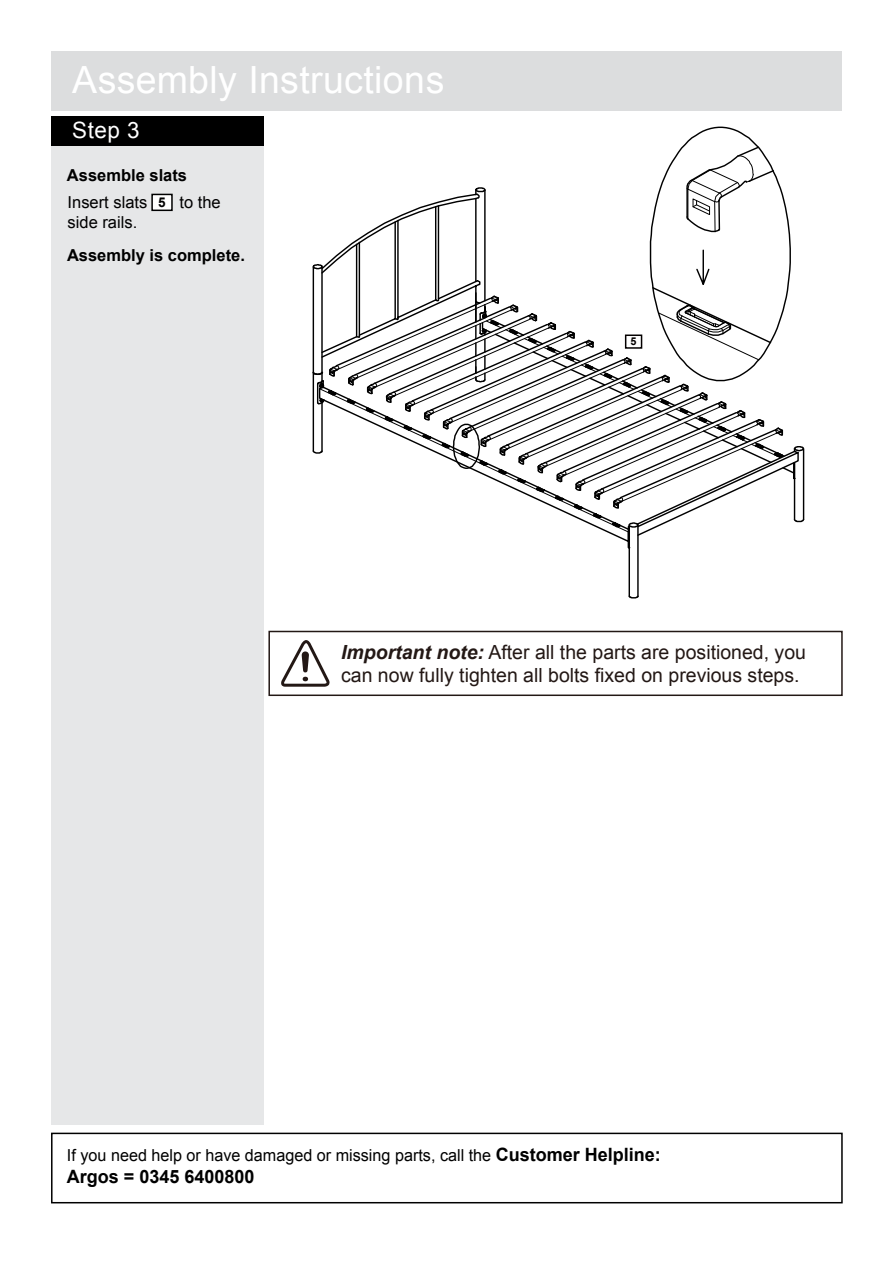
<style>
.page{position:relative;width:893px;height:1263px;background:#fff}
.page>*{position:absolute;margin:0;border:0;box-sizing:border-box;transform-origin:0 0}
.t1{font:37.5px "Arial";letter-spacing:.01em;color:#fff}
.t2{font:22.5px "Arial";color:#fff}
.t3{font:19.5px/23.4px "Arial";color:#231815}
.t4{font:700 18.3px "Arial";color:#000}
.t5{font:16.5px "Arial";color:#000}
.t6{font:700 16.5px "Arial";color:#000}
.t7{font:700 13.5px "Arial";color:#000}
.t8{font:700 10.8px "Arial";color:#040000}
.s1{font-weight:700;font-style:italic}
.s2{font-weight:700;font-size:18.3px}
</style>
<div class="page">
<div style="left:51px;top:120px;width:213px;height:1005px;background:#e6e7e8"></div>
<div style="left:51px;top:116px;width:213px;height:30px;background:#000"></div>
<div style="left:51px;top:51px;width:791px;height:60px;background:#dcddde"></div>
<div style="left:152px;top:194px;width:20px;height:16px;background:#fff"></div>
<div style="left:151px;top:194px;width:22px;height:17px;border:2px solid #000"></div>
<div style="left:51px;top:1133px;width:792px;height:70px;border:2px solid #000"></div>
<hr style="left:637px;top:525px;width:2px;height:71px;background:#000">
<hr style="left:629px;top:525px;width:1px;height:71px;background:#000">
<svg style="left:628px;top:595px;width:11px;height:4px"></svg>
<svg style="left:312px;top:126px;width:493px;height:422px"></svg>
<div style="left:268px;top:631px;width:575px;height:65px;border:2px solid #231815"></div>
<svg style="left:281px;top:640px;width:49px;height:47px"></svg>
<h1 class="t1" style="left:72px;top:55px;width:374px">Assembly Instructions</h1>
<p class="t2" style="left:72px;top:116px;width:69px">Step 3</p>
<p class="t6" style="left:67px;top:164px;width:122px">Assemble slats</p>
<p class="t7" style="left:158px;top:193px;width:9px">5</p>
<p class="t5" style="left:68px;top:192px;width:81px">Insert slats</p>
<p class="t5" style="left:179px;top:192px;width:43px">to the</p>
<p class="t5" style="left:68px;top:211px;width:71px">side rails.</p>
<p class="t6" style="left:67px;top:245px;width:179px">Assembly is complete.</p>
<p class="t8" style="left:630px;top:334px;width:8px">5</p>
<p class="t3" style="left:341px;top:641px;width:466px"><span class="s1">Important note:</span> After all the parts are positioned, you can now fully tighten all bolts fixed on previous steps.</p>
<p class="t5" style="left:67px;top:1145px;width:595px">If you need help or have damaged or missing parts, call the <span class="s2">Customer Helpline:</span></p>
<p class="t4" style="left:67px;top:1164px;width:189px">Argos = 0345 6400800</p>
</div>
